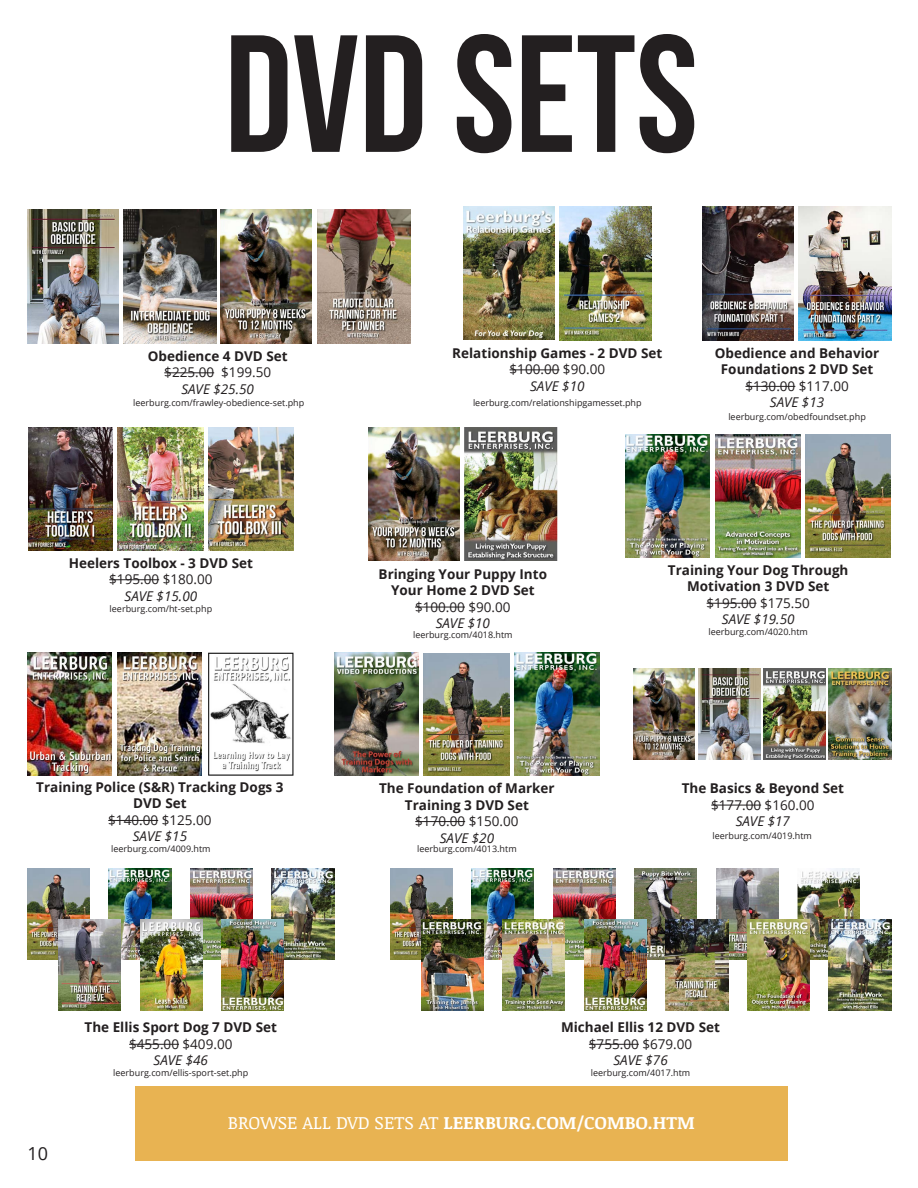
<style>
.page{position:relative;width:918px;height:1188px;background:#fff}
.page>*{position:absolute;margin:0;border:0;box-sizing:border-box;transform-origin:0 0}
.t1{font:700 166.5px "Bebas Neue";color:#231f20}
.t2{font:700 18px "Noticia Text";color:#fff}
.t3{font:18px "Open Sans";color:#231f20}
.t4{font:700 13.5px/16.5px "Open Sans";color:#231f20;text-align:center}
.t5{font:13.5px "Open Sans";color:#231f20}
.t6{font:italic 13.5px "Open Sans";color:#231f20}
.t7{font:9px "Open Sans";color:#231f20}
.s1{font-weight:400}
</style>
<div class="page">
<div style="left:135px;top:1087px;width:652px;height:74px;background:#e8b352"></div>
<img style="left:124px;top:210px;width:92px;height:133px">
<img style="left:27px;top:210px;width:91px;height:133px">
<hr style="left:164px;top:372px;width:50px;height:1px;background:#231f20">
<img style="left:221px;top:210px;width:91px;height:133px">
<img style="left:318px;top:210px;width:93px;height:133px">
<img style="left:559px;top:207px;width:92px;height:133px">
<img style="left:463px;top:207px;width:91px;height:132px">
<hr style="left:510px;top:370px;width:49px;height:1px;background:#231f20">
<img style="left:799px;top:207px;width:93px;height:133px">
<img style="left:703px;top:207px;width:91px;height:133px">
<hr style="left:745px;top:386px;width:50px;height:1px;background:#231f20">
<img style="left:465px;top:427px;width:92px;height:134px">
<img style="left:368px;top:427px;width:92px;height:134px">
<hr style="left:415px;top:607px;width:50px;height:1px;background:#231f20">
<hr style="left:707px;top:603px;width:50px;height:1px;background:#231f20">
<img style="left:715px;top:435px;width:86px;height:122px">
<img style="left:626px;top:434px;width:84px;height:123px">
<img style="left:806px;top:435px;width:85px;height:122px">
<hr style="left:109px;top:579px;width:50px;height:1px;background:#231f20">
<img style="left:118px;top:427px;width:85px;height:123px">
<img style="left:28px;top:427px;width:84px;height:123px">
<img style="left:208px;top:427px;width:86px;height:123px">
<hr style="left:108px;top:820px;width:50px;height:1px;background:#231f20">
<img style="left:118px;top:653px;width:84px;height:123px">
<img style="left:27px;top:653px;width:85px;height:122px">
<img style="left:208px;top:653px;width:86px;height:123px">
<hr style="left:415px;top:821px;width:50px;height:1px;background:#231f20">
<img style="left:424px;top:653px;width:85px;height:123px">
<img style="left:334px;top:653px;width:84px;height:123px">
<img style="left:514px;top:653px;width:86px;height:122px">
<img style="left:633px;top:669px;width:62px;height:91px">
<img style="left:764px;top:669px;width:62px;height:91px">
<img style="left:829px;top:669px;width:62px;height:91px">
<img style="left:699px;top:669px;width:62px;height:91px">
<hr style="left:711px;top:805px;width:50px;height:1px;background:#231f20">
<hr style="left:589px;top:1044px;width:50px;height:1px;background:#231f20">
<img style="left:390px;top:868px;width:62px;height:91px">
<img style="left:553px;top:868px;width:62px;height:91px">
<img style="left:716px;top:868px;width:62px;height:91px">
<img style="left:635px;top:868px;width:62px;height:91px">
<img style="left:798px;top:868px;width:62px;height:91px">
<img style="left:472px;top:868px;width:62px;height:91px">
<img style="left:421px;top:919px;width:62px;height:91px">
<img style="left:584px;top:919px;width:62px;height:91px">
<img style="left:747px;top:919px;width:63px;height:91px">
<img style="left:666px;top:919px;width:62px;height:91px">
<img style="left:829px;top:919px;width:62px;height:91px">
<img style="left:503px;top:919px;width:62px;height:91px">
<hr style="left:129px;top:1044px;width:50px;height:1px;background:#231f20">
<img style="left:27px;top:868px;width:63px;height:91px">
<img style="left:190px;top:868px;width:63px;height:91px">
<img style="left:272px;top:868px;width:62px;height:91px">
<img style="left:109px;top:868px;width:62px;height:91px">
<img style="left:58px;top:919px;width:63px;height:91px">
<img style="left:222px;top:919px;width:62px;height:91px">
<img style="left:140px;top:919px;width:62px;height:91px">
<h1 class="t1" style="left:225px;top:3px;width:475px">DVD SETS</h1>
<p class="t4" style="left:148px;top:347px;width:141px">Obedience 4 DVD Set</p>
<p class="t5" style="left:164px;top:363px;width:108px">$225.00 $199.50</p>
<p class="t6" style="left:181px;top:380px;width:74px">SAVE $25.50</p>
<p class="t7" style="left:133px;top:397px;width:173px">leerburg.com/frawley-obedience-set.php</p>
<p class="t4" style="left:452px;top:344px;width:212px">Relationship Games - 2 DVD Set</p>
<p class="t5" style="left:510px;top:360px;width:97px">$100.00 $90.00</p>
<p class="t6" style="left:530px;top:377px;width:56px">SAVE $10</p>
<p class="t7" style="left:473px;top:397px;width:170px">leerburg.com/relationshipgamesset.php</p>
<p class="t4" style="left:715px;top:344px;width:166px">Obedience and Behavior<br>Foundations 2 DVD Set</p>
<p class="t5" style="left:745px;top:377px;width:105px">$130.00 $117.00</p>
<p class="t6" style="left:770px;top:393px;width:56px">SAVE $13</p>
<p class="t7" style="left:728px;top:410px;width:139px">leerburg.com/obedfoundset.php</p>
<p class="t4" style="left:69px;top:554px;width:186px">Heelers Toolbox - 3 DVD Set</p>
<p class="t5" style="left:109px;top:570px;width:105px">$195.00 $180.00</p>
<p class="t6" style="left:125px;top:587px;width:74px">SAVE $15.00</p>
<p class="t7" style="left:110px;top:602px;width:104px">leerburg.com/ht-set.php</p>
<p class="t4" style="left:36px;top:778px;width:249px">Training Police (S&amp;R) Tracking Dogs 3<br>DVD Set</p>
<p class="t5" style="left:108px;top:811px;width:105px">$140.00 $125.00</p>
<p class="t6" style="left:133px;top:827px;width:56px">SAVE $15</p>
<p class="t7" style="left:111px;top:843px;width:101px">leerburg.com/4009.htm</p>
<p class="t4" style="left:85px;top:1019px;width:194px">The Ellis Sport Dog 7 DVD Set</p>
<p class="t5" style="left:129px;top:1035px;width:105px">$455.00 $409.00</p>
<p class="t6" style="left:154px;top:1051px;width:56px">SAVE $46</p>
<p class="t7" style="left:113px;top:1067px;width:137px">leerburg.com/ellis-sport-set.php</p>
<p class="t4" style="left:379px;top:565px;width:170px">Bringing Your Puppy Into<br>Your Home 2 DVD Set</p>
<p class="t5" style="left:415px;top:597px;width:97px">$100.00 $90.00</p>
<p class="t6" style="left:436px;top:614px;width:56px">SAVE $10</p>
<p class="t7" style="left:413px;top:629px;width:101px">leerburg.com/4018.htm</p>
<p class="t4" style="left:379px;top:780px;width:177px">The Foundation of Marker<br>Training 3 DVD Set</p>
<p class="t5" style="left:415px;top:812px;width:105px">$170.00 $150.00</p>
<p class="t6" style="left:440px;top:828px;width:56px">SAVE $20</p>
<p class="t7" style="left:417px;top:843px;width:101px">leerburg.com/4013.htm</p>
<p class="t4" style="left:668px;top:561px;width:182px">Training Your Dog Through<br>Motivation 3 DVD Set</p>
<p class="t5" style="left:707px;top:594px;width:105px">$195.00 $175.50</p>
<p class="t6" style="left:722px;top:610px;width:74px">SAVE $19.50</p>
<p class="t7" style="left:708px;top:626px;width:101px">leerburg.com/4020.htm</p>
<p class="t4" style="left:682px;top:780px;width:164px">The Basics &amp; Beyond Set</p>
<p class="t5" style="left:711px;top:795px;width:105px">$177.00 $160.00</p>
<p class="t6" style="left:736px;top:812px;width:56px">SAVE $17</p>
<p class="t7" style="left:712px;top:829px;width:101px">leerburg.com/4019.htm</p>
<p class="t4" style="left:561px;top:1019px;width:161px">Michael Ellis 12 DVD Set</p>
<p class="t5" style="left:589px;top:1035px;width:105px">$755.00 $679.00</p>
<p class="t6" style="left:613px;top:1051px;width:56px">SAVE $76</p>
<p class="t7" style="left:591px;top:1067px;width:101px">leerburg.com/4017.htm</p>
<h2 class="t3" style="left:27px;top:1141px;width:22px">10</h2>
<h2 class="t2" style="left:228px;top:1109px;width:468px"><span class="s1">BROWSE ALL DVD SETS AT</span> LEERBURG.COM/COMBO.HTM</h2>
</div>
